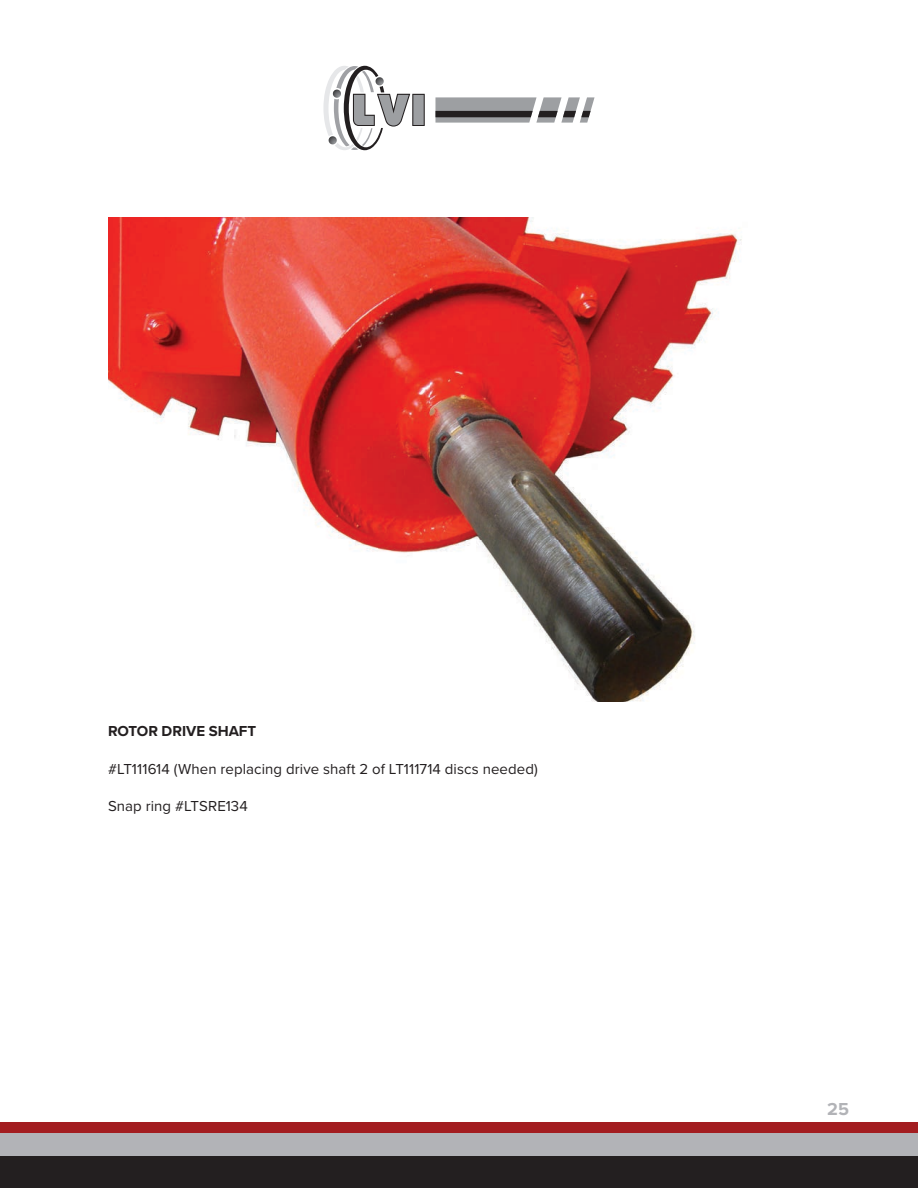
<style>
.page{position:relative;width:918px;height:1188px;background:#fff}
.page>*{position:absolute;margin:0;border:0;box-sizing:border-box;transform-origin:0 0}
.t1{font:700 18px "Proxima Nova";color:#b2b3b7}
.t2{font:15px "Proxima Nova";letter-spacing:.005em;color:#231f20}
.t3{font:700 15px "Proxima Nova";color:#231f20}
</style>
<div class="page">
<div style="left:0;top:1123px;width:918px;height:65px;background:#a31d20"></div>
<div style="left:0;top:1134px;width:918px;height:54px;background:#b2b3b7"></div>
<div style="left:0;top:1157px;width:918px;height:31px;background:#231f20"></div>
<svg style="left:435px;top:97px;width:160px;height:26px;background:#969698"></svg>
<svg style="left:323px;top:66px;width:102px;height:84px"></svg>
<img style="left:108px;top:217px;width:634px;height:485px">
<p class="t3" style="left:108px;top:720px;width:150px">ROTOR DRIVE SHAFT</p>
<p class="t2" style="left:108px;top:758px;width:432px">#LT111614 (When replacing drive shaft 2 of LT111714 discs needed)</p>
<p class="t2" style="left:108px;top:795px;width:141px">Snap ring #LTSRE134</p>
<p class="t1" style="left:827px;top:1095px;width:23px">25</p>
</div>
